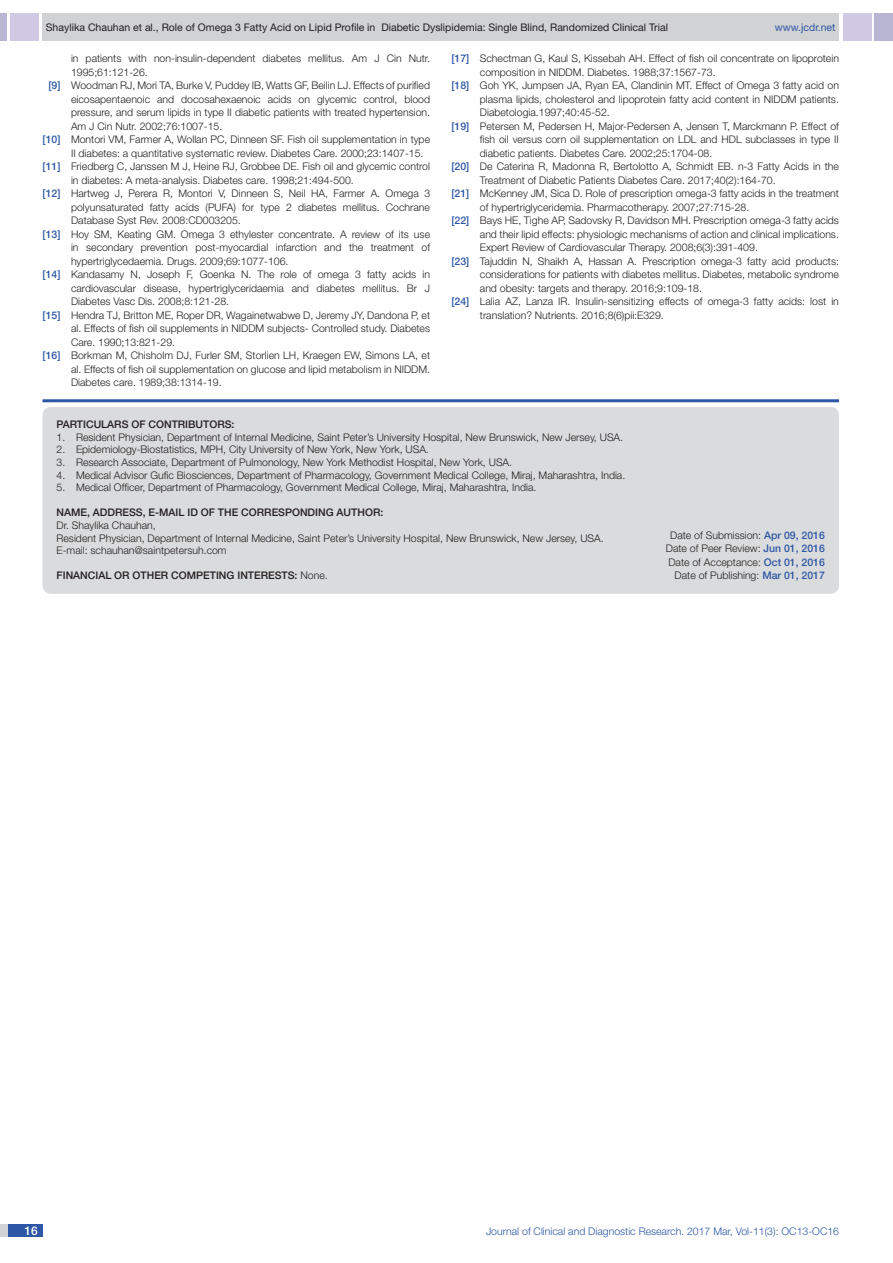
<style>
.page{position:relative;width:893px;height:1263px;background:#fff}
.page>*{position:absolute;margin:0;border:0;box-sizing:border-box;transform-origin:0 0}
.t1{font:500 12px "Helvetica Neue";color:#fff}
.Partic_Contri_Txt{font:300 10.5px "Helvetica Neue";color:#231f20}
.t2{font:10.5px "Helvetica Neue";color:#231f20}
.Partic_Contri_Head{font:500 10.5px "Helvetica Neue";color:#231f20}
.t3{font:300 10.5px "Helvetica Neue";color:#2d57a6}
.t4{font:10.5px "Helvetica Neue";color:#2d57a6}
.Partic_Contri_Head-2{font:300 10.5px "Helvetica Neue";color:#231f20}
.s1{font-weight:500;color:#2d57a6}
.s2{font-weight:500}
</style>
<div class="page">
<div style="left:0;top:13px;width:7px;height:28px;background:#b8b6d3"></div>
<div style="left:10px;top:13px;width:29px;height:28px;background:#d0c9e3"></div>
<div style="left:43px;top:13px;width:796px;height:28px;background:#d1d2d4"></div>
<div style="left:875px;top:13px;width:18px;height:28px;background:#b8b6d3"></div>
<div style="left:843px;top:13px;width:29px;height:28px;background:#d0c9e3"></div>
<div style="left:0;top:1224px;width:43px;height:13px;background:#d1d2d4"></div>
<div style="left:8px;top:1224px;width:35px;height:13px;background:#2d56a6"></div>
<hr style="left:43px;top:399px;width:796px;height:3px;background:#2d57a6">
<div style="left:43px;top:407px;width:796px;height:187px;background:#dadbdc;border-radius:9px"></div>
<p class="t2" style="left:46px;top:21px;width:624px">Shaylika Chauhan et al., Role of Omega 3 Fatty Acid on Lipid Profile in Diabetic Dyslipidemia: Single Blind, Randomized Clinical Trial</p>
<p class="t4" style="left:775px;top:21px;width:62px">www.jcdr.net</p>
<p class="Partic_Contri_Txt" style="left:71px;top:52px;width:361px">in patients with non-insulin-dependent diabetes mellitus. Am J Cin Nutr.</p>
<p class="Partic_Contri_Txt" style="left:71px;top:66px;width:78px">1995;61:121-26.</p>
<p class="Partic_Contri_Txt" style="left:48px;top:79px;width:383px"><span class="s1">[9]</span> Woodman RJ, Mori TA, Burke V, Puddey IB, Watts GF, Beilin LJ. Effects of purified</p>
<p class="Partic_Contri_Txt" style="left:71px;top:93px;width:361px">eicosapentaenoic and docosahexaenoic acids on glycemic control, blood</p>
<p class="Partic_Contri_Txt" style="left:71px;top:106px;width:361px">pressure, and serum lipids in type II diabetic patients with treated hypertension.</p>
<p class="Partic_Contri_Txt" style="left:71px;top:120px;width:153px">Am J Cin Nutr. 2002;76:1007-15.</p>
<p class="Partic_Contri_Txt" style="left:43px;top:133px;width:389px"><span class="s1">[10]</span> Montori VM, Farmer A, Wollan PC, Dinneen SF. Fish oil supplementation in type</p>
<p class="Partic_Contri_Txt" style="left:71px;top:147px;width:354px">II diabetes: a quantitative systematic review. Diabetes Care. 2000;23:1407-15.</p>
<p class="Partic_Contri_Txt" style="left:43px;top:160px;width:389px"><span class="s1">[11]</span> Friedberg C, Janssen M J, Heine RJ, Grobbee DE. Fish oil and glycemic control</p>
<p class="Partic_Contri_Txt" style="left:71px;top:174px;width:284px">in diabetes: A meta-analysis. Diabetes care. 1998;21:494-500.</p>
<p class="Partic_Contri_Txt" style="left:43px;top:187px;width:389px"><span class="s1">[12]</span> Hartweg J, Perera R, Montori V, Dinneen S, Neil HA, Farmer A. Omega 3</p>
<p class="Partic_Contri_Txt" style="left:71px;top:201px;width:361px">polyunsaturated fatty acids (PUFA) for type 2 diabetes mellitus. Cochrane</p>
<p class="Partic_Contri_Txt" style="left:71px;top:214px;width:171px">Database Syst Rev. 2008:CD003205.</p>
<p class="Partic_Contri_Txt" style="left:43px;top:228px;width:389px"><span class="s1">[13]</span> Hoy SM, Keating GM. Omega 3 ethylester concentrate. A review of its use</p>
<p class="Partic_Contri_Txt" style="left:71px;top:241px;width:361px">in secondary prevention post-myocardial infarction and the treatment of</p>
<p class="Partic_Contri_Txt" style="left:71px;top:255px;width:219px">hypertriglycedaemia. Drugs. 2009;69:1077-106.</p>
<p class="Partic_Contri_Txt" style="left:43px;top:268px;width:389px"><span class="s1">[14]</span> Kandasamy N, Joseph F, Goenka N. The role of omega 3 fatty acids in</p>
<p class="Partic_Contri_Txt" style="left:71px;top:282px;width:361px">cardiovascular disease, hypertriglyceridaemia and diabetes mellitus. Br J</p>
<p class="Partic_Contri_Txt" style="left:71px;top:295px;width:160px">Diabetes Vasc Dis. 2008;8:121-28.</p>
<p class="Partic_Contri_Txt" style="left:43px;top:309px;width:389px"><span class="s1">[15]</span> Hendra TJ, Britton ME, Roper DR, Wagainetwabwe D, Jeremy JY, Dandona P, et</p>
<p class="Partic_Contri_Txt" style="left:71px;top:322px;width:361px">al. Effects of fish oil supplements in NIDDM subjects- Controlled study. Diabetes</p>
<p class="Partic_Contri_Txt" style="left:71px;top:336px;width:106px">Care. 1990;13:821-29.</p>
<p class="Partic_Contri_Txt" style="left:43px;top:349px;width:389px"><span class="s1">[16]</span> Borkman M, Chisholm DJ, Furler SM, Storlien LH, Kraegen EW, Simons LA, et</p>
<p class="Partic_Contri_Txt" style="left:71px;top:363px;width:361px">al. Effects of fish oil supplementation on glucose and lipid metabolism in NIDDM.</p>
<p class="Partic_Contri_Txt" style="left:71px;top:376px;width:152px">Diabetes care. 1989;38:1314-19.</p>
<p class="Partic_Contri_Txt" style="left:451px;top:52px;width:389px"><span class="s1">[17]</span> Schectman G, Kaul S, Kissebah AH. Effect of fish oil concentrate on lipoprotein</p>
<p class="Partic_Contri_Txt" style="left:480px;top:66px;width:237px">composition in NIDDM. Diabetes. 1988;37:1567-73.</p>
<p class="Partic_Contri_Txt" style="left:451px;top:79px;width:389px"><span class="s1">[18]</span> Goh YK, Jumpsen JA, Ryan EA, Clandinin MT. Effect of Omega 3 fatty acid on</p>
<p class="Partic_Contri_Txt" style="left:480px;top:93px;width:361px">plasma lipids, cholesterol and lipoprotein fatty acid content in NIDDM patients.</p>
<p class="Partic_Contri_Txt" style="left:480px;top:106px;width:131px">Diabetologia.1997;40:45-52.</p>
<p class="Partic_Contri_Txt" style="left:451px;top:120px;width:389px"><span class="s1">[19]</span> Petersen M, Pedersen H, Major-Pedersen A, Jensen T, Marckmann P. Effect of</p>
<p class="Partic_Contri_Txt" style="left:480px;top:133px;width:361px">fish oil versus corn oil supplementation on LDL and HDL subclasses in type II</p>
<p class="Partic_Contri_Txt" style="left:480px;top:147px;width:234px">diabetic patients. Diabetes Care. 2002;25:1704-08.</p>
<p class="Partic_Contri_Txt" style="left:451px;top:160px;width:389px"><span class="s1">[20]</span> De Caterina R, Madonna R, Bertolotto A, Schmidt EB. n-3 Fatty Acids in the</p>
<p class="Partic_Contri_Txt" style="left:480px;top:174px;width:297px">Treatment of Diabetic Patients Diabetes Care. 2017;40(2):164-70.</p>
<p class="Partic_Contri_Txt" style="left:451px;top:187px;width:389px"><span class="s1">[21]</span> McKenney JM, Sica D. Role of prescription omega-3 fatty acids in the treatment</p>
<p class="Partic_Contri_Txt" style="left:480px;top:201px;width:271px">of hypertriglyceridemia. Pharmacotherapy. 2007;27:715-28.</p>
<p class="Partic_Contri_Txt" style="left:451px;top:214px;width:389px"><span class="s1">[22]</span> Bays HE, Tighe AP, Sadovsky R, Davidson MH. Prescription omega-3 fatty acids</p>
<p class="Partic_Contri_Txt" style="left:480px;top:228px;width:361px">and their lipid effects: physiologic mechanisms of action and clinical implications.</p>
<p class="Partic_Contri_Txt" style="left:480px;top:241px;width:280px">Expert Review of Cardiovascular Therapy. 2008;6(3):391-409.</p>
<p class="Partic_Contri_Txt" style="left:451px;top:255px;width:389px"><span class="s1">[23]</span> Tajuddin N, Shaikh A, Hassan A. Prescription omega-3 fatty acid products:</p>
<p class="Partic_Contri_Txt" style="left:480px;top:268px;width:361px">considerations for patients with diabetes mellitus. Diabetes, metabolic syndrome</p>
<p class="Partic_Contri_Txt" style="left:480px;top:282px;width:224px">and obesity: targets and therapy. 2016;9:109-18.</p>
<p class="Partic_Contri_Txt" style="left:451px;top:295px;width:389px"><span class="s1">[24]</span> Lalia AZ, Lanza IR. Insulin-sensitizing effects of omega-3 fatty acids: lost in</p>
<p class="Partic_Contri_Txt" style="left:480px;top:309px;width:186px">translation? Nutrients. 2016;8(6)pii:E329.</p>
<p class="Partic_Contri_Head" style="left:57px;top:418px;width:15px">PART</p>
<p class="Partic_Contri_Head" style="left:83px;top:418px;width:19px">ICULAR</p>
<p class="Partic_Contri_Head" style="left:122px;top:418px;width:43px">S OF CONTR</p>
<p class="Partic_Contri_Head" style="left:185px;top:418px;width:19px">IBUTOR</p>
<p class="Partic_Contri_Head" style="left:225px;top:418px;width:11px">S:</p>
<p class="Partic_Contri_Txt" style="left:57px;top:431px;width:568px">1. Resident Physician, Department of Internal Medicine, Saint Peter’s University Hospital, New Brunswick, New Jersey, USA.</p>
<p class="Partic_Contri_Txt" style="left:57px;top:443px;width:374px">2. Epidemiology-Biostatistics, MPH, City University of New York, New York, USA.</p>
<p class="Partic_Contri_Txt" style="left:57px;top:456px;width:457px">3. Research Associate, Department of Pulmonology, New York Methodist Hospital, New York, USA.</p>
<p class="Partic_Contri_Txt" style="left:57px;top:468px;width:570px">4. Medical Advisor Gufic Biosciences, Department of Pharmacology, Government Medical College, Miraj, Maharashtra, India.</p>
<p class="Partic_Contri_Txt" style="left:57px;top:481px;width:481px">5. Medical Officer, Department of Pharmacology, Government Medical College, Miraj, Maharashtra, India.</p>
<p class="Partic_Contri_Head" style="left:57px;top:506px;width:45px">NAME, ADDRE</p>
<p class="Partic_Contri_Head" style="left:129px;top:506px;width:97px">SS, E-MAIL ID OF THE</p>
<p class="Partic_Contri_Head" style="left:241px;top:506px;width:16px">CORRE</p>
<p class="Partic_Contri_Head" style="left:278px;top:506px;width:23px">SPOND</p>
<p class="Partic_Contri_Head" style="left:315px;top:506px;width:30px">ING AUTHOR</p>
<p class="Partic_Contri_Head" style="left:380px;top:506px;width:4px">:</p>
<p class="Partic_Contri_Txt" style="left:57px;top:519px;width:101px">Dr. Shaylika Chauhan,</p>
<p class="Partic_Contri_Txt" style="left:57px;top:531px;width:549px">Resident Physician, Department of Internal Medicine, Saint Peter’s University Hospital, New Brunswick, New Jersey, USA.</p>
<p class="Partic_Contri_Txt" style="left:57px;top:544px;width:172px">E-mail: schauhan@saintpetersuh.com</p>
<p class="Partic_Contri_Head" style="left:57px;top:569px;width:85px">Financial OR OTHER</p>
<p class="Partic_Contri_Head" style="left:171px;top:569px;width:77px">COMPETING INTERE</p>
<p class="Partic_Contri_Head-2" style="left:275px;top:569px;width:54px"><span class="s2">STS:</span> None.</p>
<p class="Partic_Contri_Txt" style="left:670px;top:529px;width:156px">Date of Submission: <span class="s1">Apr 09, 2016</span></p>
<p class="Partic_Contri_Txt" style="left:666px;top:542px;width:161px">Date of Peer Review: <span class="s1">Jun 01, 2016</span></p>
<p class="Partic_Contri_Txt" style="left:668px;top:556px;width:158px">Date of Acceptance: <span class="s1">Oct 01, 2016</span></p>
<p class="Partic_Contri_Txt" style="left:675px;top:569px;width:152px">Date of Publishing: <span class="s1">Mar 01, 2017</span></p>
<p class="t1" style="left:24px;top:1223px;width:15px">16</p>
<p class="t3" style="left:486px;top:1225px;width:355px">Journal of Clinical and Diagnostic Research. 2017 Mar, Vol-11(3): OC13-OC16</p>
</div>
